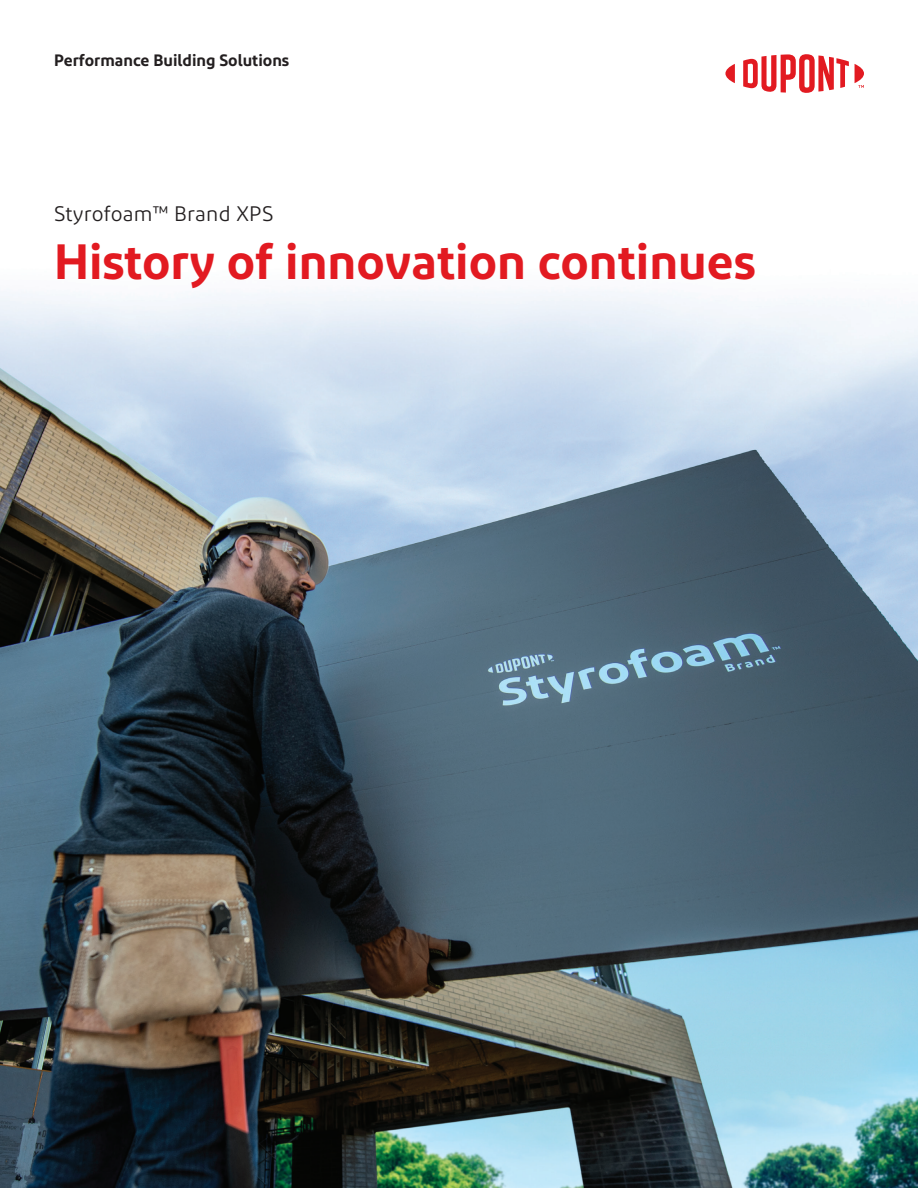
<style>
.page{position:relative;width:918px;height:1188px;background:#fff}
.page>*{position:absolute;margin:0;border:0;box-sizing:border-box;transform-origin:0 0}
.Main_headline_33_39{font:600 49.5px "Diodrum";color:#e21a21}
.Body_text_14_18{font:21px "Diodrum";letter-spacing:.01em;color:#231f20}
.Business_name_11_25{font:600 16.5px "Diodrum";color:#231f20}
</style>
<div class="page">
<img style="left:0;top:290px;width:918px;height:898px">
<svg style="left:725px;top:64px;width:10px;height:19px"></svg>
<svg style="left:743px;top:54px;width:106px;height:39px"></svg>
<svg style="left:855px;top:64px;width:9px;height:24px"></svg>
<p class="Business_name_11_25" style="left:54px;top:50px;width:237px">Performance Building Solutions</p>
<p class="Body_text_14_18" style="left:54px;top:201px;width:221px">Styrofoam™ Brand XPS</p>
<p class="Main_headline_33_39" style="left:54px;top:230px;width:703px">History of innovation continues</p>
</div>
